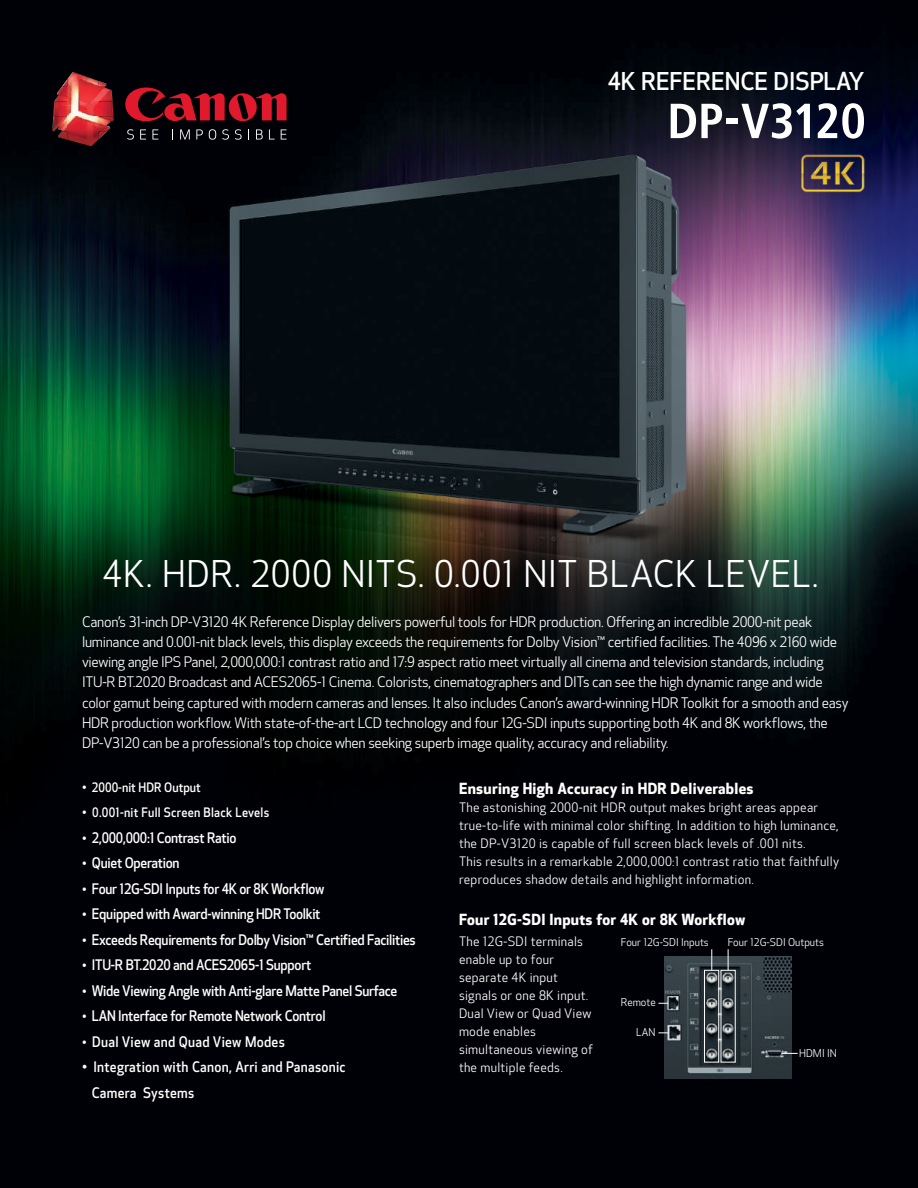
<style>
.page{position:relative;width:918px;height:1188px;background:#fff}
.page>*{position:absolute;margin:0;border:0;box-sizing:border-box;transform-origin:0 0}
.t1{font:36px "Optic Sans 201";letter-spacing:.015em;color:#fff}
.t2{font:500 24px "Optic Sans 301";color:#fff}
.t3{font:700 15px "Optic Sans 401";letter-spacing:.02em;color:#fff}
.t4{font:14.25px/20.2px "Optic Sans 201";letter-spacing:-.02em;color:#fff}
.t5{font:500 14.25px "Optic Sans 301";letter-spacing:-.02em;color:#fff;scale:.94 1}
.t6{font:500 14.25px/25.5px "Optic Sans 301";letter-spacing:.02em;color:#fff;scale:.94 1}
.t7{font:12.75px/18px "Optic Sans 201";letter-spacing:.02em;color:#fff}
.t8{font:500 12.75px "Optic Sans 301";letter-spacing:.02em;color:#fff;scale:.94 1}
.t9{font:500 12.75px "Optic Sans 301";color:#fff;scale:.94 1}
.t10{font:10.5px "Optic Sans 201";color:#fff}
.s1{font-size:12.75px}
</style>
<div class="page">
<img style="left:0;top:0;width:918px;height:1188px">
<svg style="left:125px;top:88px;width:162px;height:33px;background:#6d0c18"></svg>
<svg style="left:127px;top:129px;width:7px;height:11px"></svg>
<svg style="left:140px;top:129px;width:6px;height:11px"></svg>
<svg style="left:152px;top:129px;width:6px;height:11px"></svg>
<svg style="left:180px;top:129px;width:10px;height:11px"></svg>
<svg style="left:196px;top:129px;width:7px;height:11px"></svg>
<svg style="left:209px;top:129px;width:7px;height:11px"></svg>
<svg style="left:222px;top:129px;width:7px;height:11px"></svg>
<svg style="left:235px;top:129px;width:7px;height:11px"></svg>
<svg style="left:256px;top:129px;width:7px;height:11px"></svg>
<svg style="left:269px;top:129px;width:6px;height:11px"></svg>
<svg style="left:281px;top:129px;width:6px;height:11px"></svg>
<svg style="left:62px;top:79px;width:6px;height:8px"></svg>
<img style="left:68px;top:72px;width:15px;height:15px">
<img style="left:83px;top:75px;width:15px;height:12px">
<svg style="left:98px;top:81px;width:8px;height:6px"></svg>
<img style="left:52px;top:87px;width:62px;height:44px">
<img style="left:54px;top:131px;width:14px;height:9px">
<img style="left:68px;top:131px;width:15px;height:13px">
<img style="left:83px;top:131px;width:15px;height:15px">
<svg style="left:98px;top:131px;width:9px;height:9px"></svg>
<svg style="left:818px;top:103px;width:46px;height:36px"></svg>
<svg style="left:671px;top:104px;width:51px;height:34px"></svg>
<div style="left:727px;top:118px;width:11px;height:5px;background:#fff"></div>
<svg style="left:741px;top:103px;width:69px;height:36px"></svg>
<img style="left:664px;top:957px;width:127px;height:121px">
<svg style="left:781px;top:1053px;width:17px;height:1px"></svg>
<svg style="left:711px;top:949px;width:1px;height:21px"></svg>
<svg style="left:728px;top:949px;width:1px;height:21px"></svg>
<div style="left:704px;top:970px;width:15px;height:93px;border:1px solid #fff"></div>
<div style="left:721px;top:970px;width:15px;height:93px;border:1px solid #fff"></div>
<h2 class="t2" style="left:608px;top:67px;width:258px">4K REFERENCE DISPLAY</h2>
<h1 class="t1" style="left:103px;top:554px;width:718px">4K. HDR. 2000 NITS. 0.001 NIT BLACK LEVEL.</h1>
<p class="t4" style="left:82px;top:612px;width:768px">Canon’s 31-inch DP-V3120 4K Reference Display delivers powerful tools for HDR production. Offering an incredible 2000-nit peak luminance and 0.001-nit black levels, this display exceeds the requirements for Dolby Vision™ certified facilities. The 4096 x 2160 wide viewing angle IPS Panel, 2,000,000:1 contrast ratio and 17:9 aspect ratio meet virtually all cinema and television standards, including ITU-R BT.2020 Broadcast and ACES2065-1 Cinema. Colorists, cinematographers and DITs can see the high dynamic range and wide color gamut being captured with modern cameras and lenses. It also includes Canon’s award-winning HDR Toolkit for a smooth and easy HDR production workflow. With state-of-the-art LCD technology and four 12G-SDI inputs supporting both 4K and 8K workflows, the DP-V3120 can be a professional’s top choice when seeking superb image quality, accuracy and reliability.</p>
<p class="t9" style="left:82px;top:780px;width:128px">• 2000-nit HDR Output</p>
<p class="t8" style="left:82px;top:806px;width:201px">• 0.001-nit Full Screen Black Levels</p>
<p class="t5" style="left:82px;top:830px;width:166px"><span class="s1">•</span> 2,000,000:1 Contrast Ratio</p>
<p class="t5" style="left:82px;top:855px;width:105px"><span class="s1">•</span> Quiet Operation</p>
<p class="t5" style="left:82px;top:881px;width:259px"><span class="s1">•</span> Four 12G-SDI Inputs for 4K or 8K Workflow</p>
<p class="t5" style="left:82px;top:906px;width:255px"><span class="s1">•</span> Equipped with Award-winning HDR Toolkit</p>
<p class="t5" style="left:82px;top:932px;width:357px"><span class="s1">•</span> Exceeds Requirements for Dolby Vision™ Certified Facilities</p>
<p class="t5" style="left:82px;top:957px;width:245px"><span class="s1">•</span> ITU-R BT.2020 and ACES2065-1 Support</p>
<p class="t5" style="left:82px;top:983px;width:337px"><span class="s1">•</span> Wide Viewing Angle with Anti-glare Matte Panel Surface</p>
<p class="t5" style="left:82px;top:1008px;width:261px"><span class="s1">•</span> LAN Interface for Remote Network Control</p>
<p class="t6" style="left:82px;top:1029px;width:217px"><span class="s1">•</span> Dual View and Quad View Modes</p>
<p class="t6" style="left:92px;top:1055px;width:272px;text-indent:-10px">• Integration with Canon, Arri and Panasonic<br>Camera Systems</p>
<p class="t3" style="left:459px;top:779px;width:296px">Ensuring High Accuracy in HDR Deliverables</p>
<p class="t7" style="left:459px;top:798px;width:382px">The astonishing 2000-nit HDR output makes bright areas appear true-to-life with minimal color shifting. In addition to high luminance, the DP-V3120 is capable of full screen black levels of .001 nits.<br>This results in a remarkable 2,000,000:1 contrast ratio that faithfully reproduces shadow details and highlight information.</p>
<p class="t3" style="left:459px;top:911px;width:288px">Four 12G-SDI Inputs for 4K or 8K Workflow</p>
<p class="t10" style="left:621px;top:936px;width:89px">Four 12G-SDI Inputs</p>
<p class="t10" style="left:728px;top:936px;width:98px">Four 12G-SDI Outputs</p>
<p class="t7" style="left:459px;top:933px;width:136px">The 12G-SDI terminals enable up to four separate 4K input signals or one 8K input.<br>Dual View or Quad View mode enables simultaneous viewing of the multiple feeds.</p>
<p class="t10" style="left:621px;top:997px;width:36px">Remote</p>
<p class="t10" style="left:636px;top:1026px;width:21px">LAN</p>
<p class="t10" style="left:799px;top:1047px;width:39px">HDMI IN</p>
</div>
